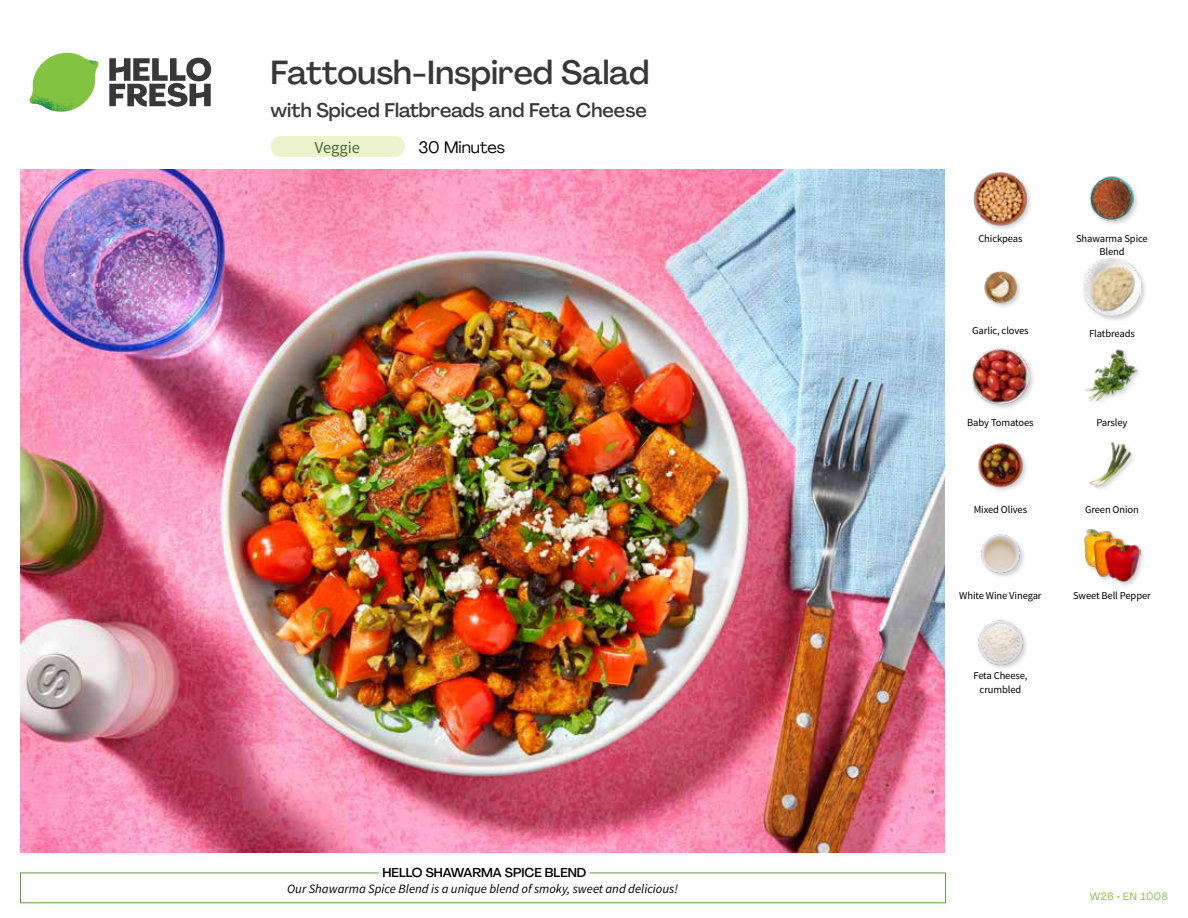
<style>
.page{position:relative;width:1188px;height:918px;background:#fff}
.page>*{position:absolute;margin:0;border:0;box-sizing:border-box;transform-origin:0 0}
.t1{font:500 33px "Agrandir";color:#383839}
.t2{font:500 19.5px "Agrandir";color:#383839}
.t3{font:16.5px "Agrandir";color:#000}
.t4{font:16.5px "Source Sans Pro";color:#476b32}
.t5{font:italic 12.75px "Source Sans Pro";color:#000}
.t6{font:500 12.75px "Agrandir";color:#000}
.t7{font:10.5px/13.5px "Source Sans Pro";letter-spacing:-.01em;color:#000;text-align:center}
.t8{font:10.5px "Agrandir";letter-spacing:.05em;color:#82c341}
</style>
<div class="page">
<svg style="left:109px;top:57px;width:102px;height:50px"></svg>
<svg style="left:34px;top:53px;width:62px;height:40px"></svg>
<img style="left:67px;top:53px;width:32px;height:26px">
<img style="left:33px;top:75px;width:59px;height:11px">
<img style="left:29px;top:79px;width:61px;height:33px">
<img style="left:65px;top:86px;width:27px;height:25px">
<div style="left:20px;top:873px;width:926px;height:30px;border:1px solid #609f43"></div>
<div style="left:379px;top:865px;width:210px;height:15px;background:#fff"></div>
<img style="left:21px;top:170px;width:924px;height:682px">
<div style="left:271px;top:136px;width:134px;height:21px;background:#edf3cd;border-radius:10px"></div>
<img style="left:978px;top:620px;width:49px;height:48px">
<div style="left:1083px;top:528px;width:63px;height:60px;background:#000;opacity:.2"></div>
<img style="left:1083px;top:528px;width:58px;height:55px">
<img style="left:981px;top:534px;width:43px;height:43px">
<img style="left:1089px;top:442px;width:45px;height:47px">
<img style="left:978px;top:443px;width:49px;height:48px">
<img style="left:1085px;top:349px;width:54px;height:53px">
<div style="left:971px;top:347px;width:64px;height:64px;background:#000;opacity:.2"></div>
<img style="left:972px;top:347px;width:57px;height:58px">
<div style="left:1082px;top:257px;width:65px;height:66px;background:#000;opacity:.2"></div>
<img style="left:1083px;top:259px;width:58px;height:57px">
<img style="left:984px;top:270px;width:37px;height:37px">
<img style="left:1089px;top:176px;width:49px;height:48px">
<div style="left:973px;top:171px;width:60px;height:60px;background:#000;opacity:.2"></div>
<img style="left:973px;top:171px;width:56px;height:56px">
<h1 class="t1" style="left:271px;top:52px;width:380px">Fattoush-Inspired Salad</h1>
<h2 class="t2" style="left:271px;top:98px;width:378px">with Spiced Flatbreads and Feta Cheese</h2>
<h3 class="t4" style="left:315px;top:137px;width:47px">Veggie</h3>
<h3 class="t3" style="left:418px;top:137px;width:88px">30 Minutes</h3>
<p class="t6" style="left:383px;top:864px;width:205px">HELLO SHAWARMA SPICE BLEND</p>
<p class="t5" style="left:287px;top:881px;width:392px">Our Shawarma Spice Blend is a unique blend of smoky, sweet and delicious!</p>
<p class="t7" style="left:978px;top:232px;width:46px">Chickpeas</p>
<p class="t7" style="left:972px;top:324px;width:58px">Garlic, cloves</p>
<p class="t7" style="left:1076px;top:232px;width:73px">Shawarma Spice<br>Blend</p>
<p class="t7" style="left:1089px;top:327px;width:47px">Flatbreads</p>
<p class="t7" style="left:967px;top:416px;width:68px">Baby Tomatoes</p>
<p class="t7" style="left:1096px;top:416px;width:33px">Parsley</p>
<p class="t7" style="left:974px;top:503px;width:55px">Mixed Olives</p>
<p class="t7" style="left:1085px;top:503px;width:55px">Green Onion</p>
<p class="t7" style="left:959px;top:589px;width:84px">White Wine Vinegar</p>
<p class="t7" style="left:1073px;top:589px;width:79px">Sweet Bell Pepper</p>
<p class="t7" style="left:973px;top:669px;width:56px">Feta Cheese, crumbled</p>
<p class="t8" style="left:1090px;top:890px;width:80px">W26 • EN 1008</p>
</div>
